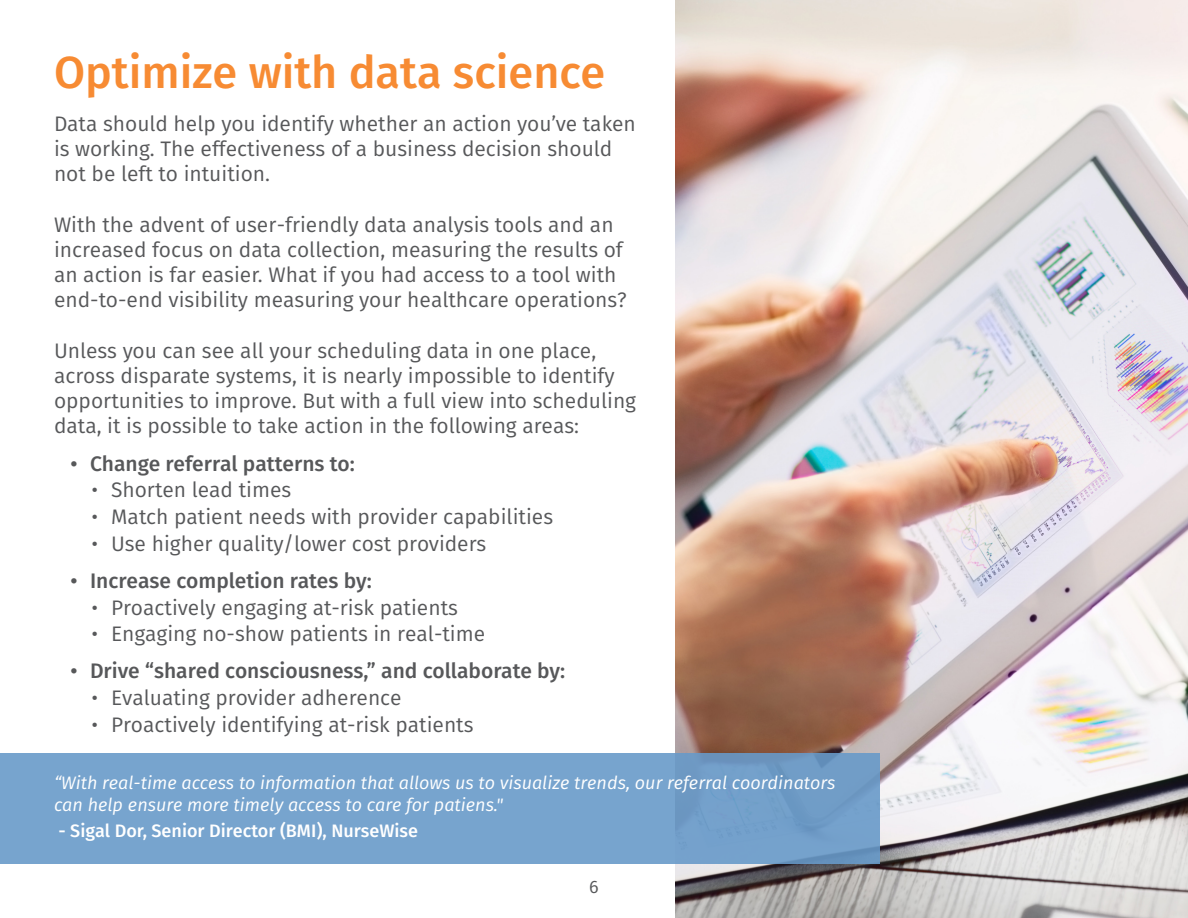
<style>
.page{position:relative;width:1188px;height:918px;background:#fff}
.page>*{position:absolute;margin:0;border:0;box-sizing:border-box;transform-origin:0 0}
.t1{font:500 45px "Fira Sans";color:#f78b33}
.t2{font:21px/25.2px "Fira Sans";color:#57585a}
.t3{font:500 21px "Fira Sans";color:#57585a}
.t4{font:italic 18px/21.6px "Fira Sans";color:#fff}
.t5{font:500 18px "Fira Sans";color:#fff}
.t6{font:18px "Fira Sans";color:#57585a}
</style>
<div class="page">
<img style="left:675px;top:0;width:513px;height:918px">
<div style="left:0;top:754px;width:880px;height:110px;background:#77a4ce"></div>
<p class="t1" style="left:54px;top:41px;width:553px">Optimize with data science</p>
<p class="t2" style="left:54px;top:111px;width:583px">Data should help you identify whether an action you’ve taken is working. The effectiveness of a business decision should not be left to intuition.</p>
<p class="t2" style="left:54px;top:212px;width:574px">With the advent of user-friendly data analysis tools and an increased focus on data collection, measuring the results of an action is far easier. What if you had access to a tool with end-to-end visibility measuring your healthcare operations?</p>
<p class="t2" style="left:54px;top:338px;width:584px">Unless you can see all your scheduling data in one place, across disparate systems, it is nearly impossible to identify opportunities to improve. But with a full view into scheduling data, it is possible to take action in the following areas:</p>
<p class="t3" style="left:70px;top:449px;width:286px">• Change referral patterns to:</p>
<p class="t2" style="left:92px;top:477px;width:201px">• Shorten lead times</p>
<p class="t2" style="left:92px;top:504px;width:463px">• Match patient needs with provider capabilities</p>
<p class="t2" style="left:92px;top:531px;width:396px">• Use higher quality/lower cost providers</p>
<p class="t3" style="left:70px;top:566px;width:303px">• Increase completion rates by:</p>
<p class="t2" style="left:92px;top:595px;width:368px">• Proactively engaging at-risk patients</p>
<p class="t2" style="left:92px;top:621px;width:395px">• Engaging no-show patients in real-time</p>
<p class="t3" style="left:70px;top:656px;width:496px">• Drive “shared consciousness,” and collaborate by:</p>
<p class="t2" style="left:92px;top:685px;width:312px">• Evaluating provider adherence</p>
<p class="t2" style="left:92px;top:712px;width:384px">• Proactively identifying at-risk patients</p>
<p class="t4" style="left:54px;top:772px;width:783px">“With real-time access to information that allows us to visualize trends, our referral coordinators can help ensure more timely access to care for patiens."</p>
<p class="t5" style="left:58px;top:818px;width:361px">- Sigal Dor, Senior Director (BMI), NurseWise</p>
<p class="t6" style="left:589px;top:874px;width:11px">6</p>
</div>
